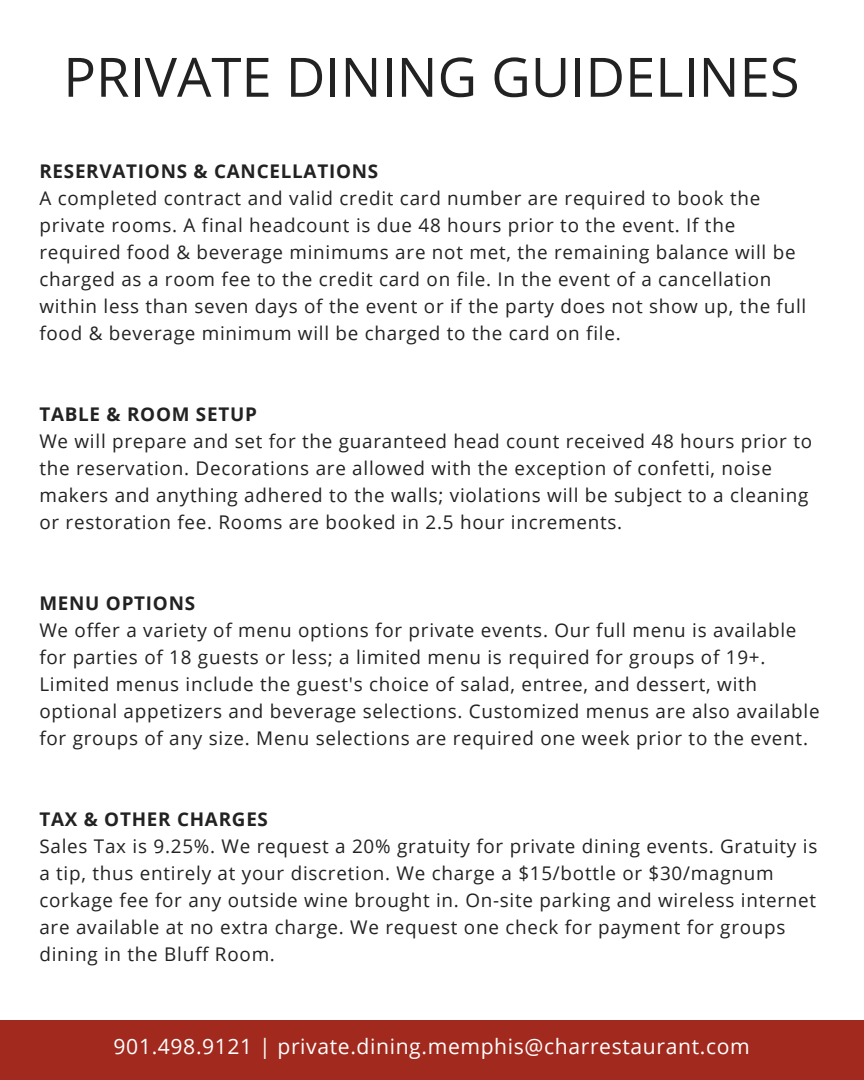
<style>
.page{position:relative;width:864px;height:1080px;background:#fff}
.page>*{position:absolute;margin:0;border:0;box-sizing:border-box;transform-origin:0 0}
.t1{font:54.3px "Open Sans";color:#222}
.t2{font:21.15px "Open Sans";letter-spacing:.03em;color:#fff}
.t3{font:18.9px/27px "Open Sans";letter-spacing:.04em;color:#222}
.t4{font:700 18.9px "Open Sans";letter-spacing:.04em;color:#222}
</style>
<div class="page">
<div style="left:0;top:1020px;width:864px;height:60px;background:#a2291d"></div>
<h1 class="t1" style="left:63px;top:39px;width:738px">PRIVATE DINING GUIDELINES</h1>
<p class="t4" style="left:39px;top:158px;width:340px">RESERVATIONS &amp; CANCELLATIONS</p>
<p class="t3" style="left:39px;top:185px;width:768px">A completed contract and valid credit card number are required to book the private rooms. A final headcount is due 48 hours prior to the event. If the required food &amp; beverage minimums are not met, the remaining balance will be charged as a room fee to the credit card on file. In the event of a cancellation within less than seven days of the event or if the party does not show up, the full food &amp; beverage minimum will be charged to the card on file.</p>
<p class="t4" style="left:39px;top:401px;width:219px">TABLE &amp; ROOM SETUP</p>
<p class="t3" style="left:39px;top:428px;width:774px">We will prepare and set for the guaranteed head count received 48 hours prior to the reservation. Decorations are allowed with the exception of confetti, noise makers and anything adhered to the walls; violations will be subject to a cleaning or restoration fee. Rooms are booked in 2.5 hour increments.</p>
<p class="t4" style="left:39px;top:590px;width:157px">MENU OPTIONS</p>
<p class="t3" style="left:39px;top:617px;width:782px">We offer a variety of menu options for private events. Our full menu is available for parties of 18 guests or less; a limited menu is required for groups of 19+.<br>Limited menus include the guest's choice of salad, entree, and dessert, with optional appetizers and beverage selections. Customized menus are also available for groups of any size. Menu selections are required one week prior to the event.</p>
<p class="t4" style="left:39px;top:806px;width:230px">TAX &amp; OTHER CHARGES</p>
<p class="t3" style="left:39px;top:833px;width:780px">Sales Tax is 9.25%. We request a 20% gratuity for private dining events. Gratuity is a tip, thus entirely at your discretion. We charge a $15/bottle or $30/magnum corkage fee for any outside wine brought in. On-site parking and wireless internet are available at no extra charge. We request one check for payment for groups dining in the Bluff Room.</p>
<p class="t2" style="left:114px;top:1032px;width:638px">901.498.9121 | private.dining.memphis@charrestaurant.com</p>
</div>
